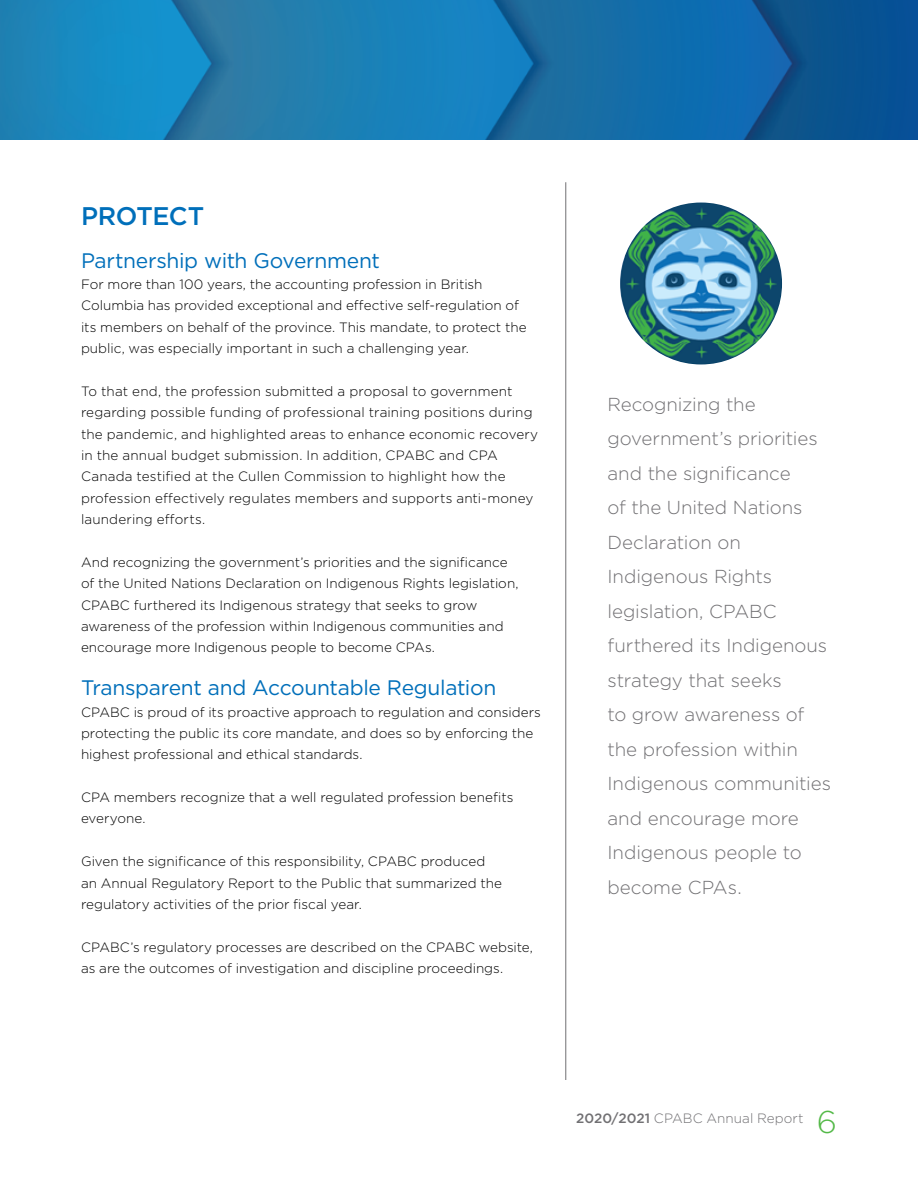
<style>
.page{position:relative;width:918px;height:1188px;background:#fff}
.page>*{position:absolute;margin:0;border:0;box-sizing:border-box;transform-origin:0 0}
.t1{font:300 31.5px "Gotham";color:#54b948}
.t2{font:500 25.5px "Gotham";letter-spacing:-.02em;color:#006fba}
.t3{font:21px "Gotham";letter-spacing:-.015em;color:#006fba}
.t4{font:300 18.75px/34.5px "Gotham";letter-spacing:-.005em;color:#717073}
.t5{font:300 13.5px/21.3px "Gotham";letter-spacing:.005em;color:#000}
.t6{font:300 13.5px "Gotham";letter-spacing:.005em;color:#717073}
.s1{font-weight:500}
</style>
<div class="page">
<img style="left:0;top:0;width:918px;height:140px">
<hr style="left:565px;top:182px;width:1px;height:898px;background:#717073">
<img style="left:620px;top:202px;width:162px;height:162px;border-radius:81px">
<h2 class="t2" style="left:81px;top:199px;width:125px">PROTECT</h2>
<h3 class="t3" style="left:81px;top:247px;width:301px">Partnership with Government</h3>
<p class="t5" style="left:81px;top:273px;width:447px">For more than 100 years, the accounting profession in British Columbia has provided exceptional and effective self-regulation of its members on behalf of the province. This mandate, to protect the public, was especially important in such a challenging year.</p>
<p class="t5" style="left:81px;top:380px;width:459px">To that end, the profession submitted a proposal to government regarding possible funding of professional training positions during the pandemic, and highlighted areas to enhance economic recovery in the annual budget submission. In addition, CPABC and CPA Canada testified at the Cullen Commission to highlight how the profession effectively regulates members and supports anti-money laundering efforts.</p>
<p class="t5" style="left:81px;top:551px;width:439px">And recognizing the government’s priorities and the significance of the United Nations Declaration on Indigenous Rights legislation, CPABC furthered its Indigenous strategy that seeks to grow awareness of the profession within Indigenous communities and encourage more Indigenous people to become CPAs.</p>
<h3 class="t3" style="left:81px;top:674px;width:417px">Transparent and Accountable Regulation</h3>
<p class="t5" style="left:81px;top:701px;width:461px">CPABC is proud of its proactive approach to regulation and considers protecting the public its core mandate, and does so by enforcing the highest professional and ethical standards.</p>
<p class="t5" style="left:81px;top:786px;width:434px">CPA members recognize that a well regulated profession benefits everyone.</p>
<p class="t5" style="left:81px;top:850px;width:422px">Given the significance of this responsibility, CPABC produced an Annual Regulatory Report to the Public that summarized the regulatory activities of the prior fiscal year.</p>
<p class="t5" style="left:81px;top:936px;width:453px">CPABC’s regulatory processes are described on the CPABC website, as are the outcomes of investigation and discipline proceedings.</p>
<p class="t4" style="left:608px;top:387px;width:225px">Recognizing the government’s priorities and the significance<br>of the United Nations<br>Declaration on<br>Indigenous Rights legislation, CPABC furthered its Indigenous strategy that seeks<br>to grow awareness of the profession within<br>Indigenous communities and encourage more<br>Indigenous people to become CPAs.</p>
<p class="t6" style="left:576px;top:1109px;width:229px"><span class="s1">2020/2021</span> CPABC Annual Report</p>
<h1 class="t1" style="left:817px;top:1102px;width:22px">6</h1>
</div>
